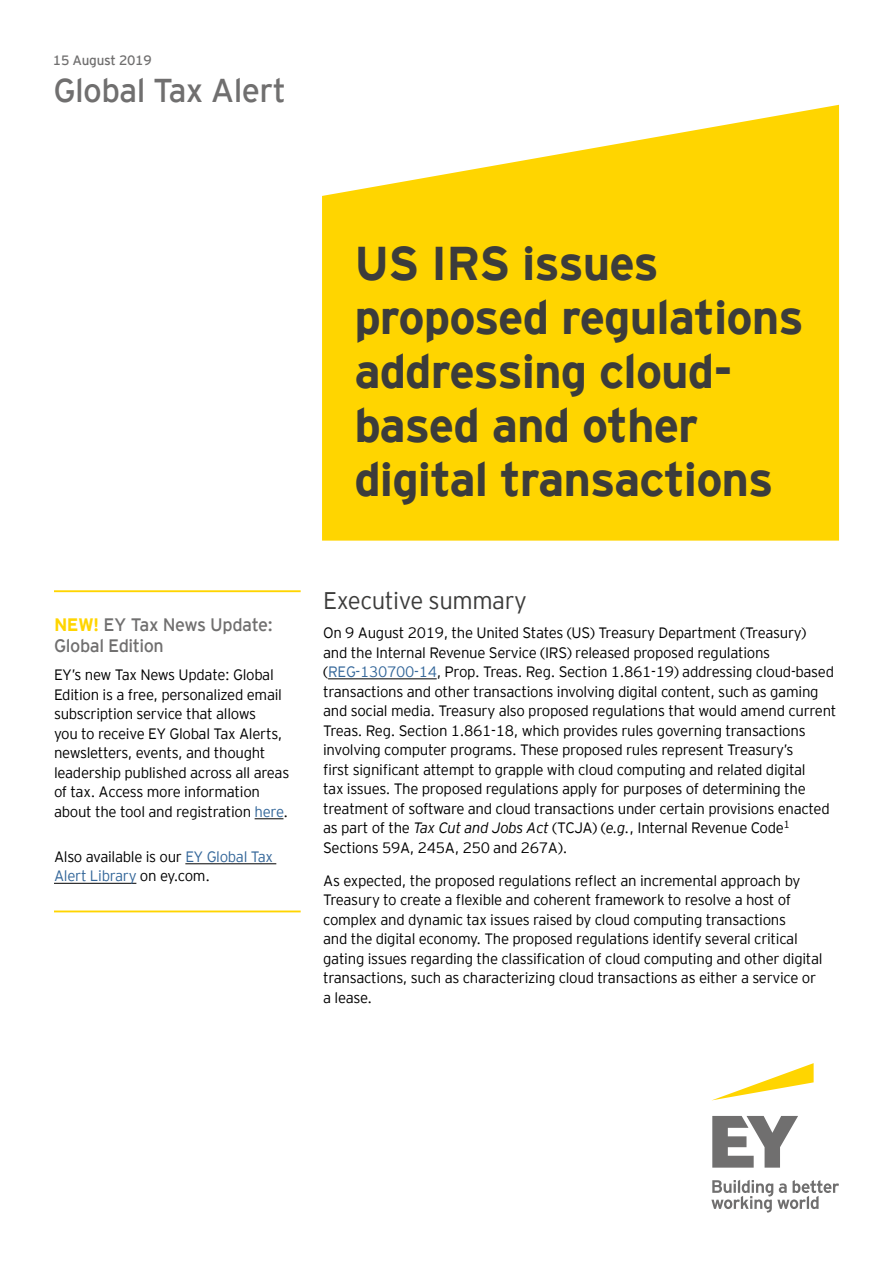
<style>
.page{position:relative;width:893px;height:1263px;background:#fff}
.page>*{position:absolute;margin:0;border:0;box-sizing:border-box;transform-origin:0 0}
.t1{font:700 47.25px/54px "EY Interstate";letter-spacing:-.02em;color:#3c3c3b}
.t2{font:33px "EY Interstate";letter-spacing:-.02em;color:#706f6f}
.t3{font:300 24px "EY Interstate";letter-spacing:-.02em;color:#3c3c3b}
.t4{font:18px/21px "EY Interstate";letter-spacing:-.025em;color:#706f6f}
.t5{font:300 15px/19.5px "EY Interstate";letter-spacing:-.02em;color:#000}
.t6{font:13.5px "EY Interstate";letter-spacing:-.02em;color:#706f6f}
.s1{font-weight:700;color:#ffd500}
.s2{color:#369}
.s3{font-style:italic}
</style>
<div class="page">
<svg style="left:322px;top:105px;width:517px;height:436px;background:#ffd91a"></svg>
<hr style="left:328px;top:679px;width:109px;height:1px;background:#000">
<hr style="left:54px;top:590px;width:247px;height:2px;background:#ffd500">
<svg style="left:255px;top:818px;width:28px;height:1px"></svg>
<hr style="left:185px;top:863px;width:91px;height:1px;background:#000">
<hr style="left:54px;top:883px;width:82px;height:1px;background:#000">
<hr style="left:54px;top:910px;width:247px;height:2px;background:#ffd500">
<svg style="left:713px;top:1063px;width:101px;height:37px"></svg>
<svg style="left:711px;top:1116px;width:128px;height:96px"></svg>
<p class="t6" style="left:53px;top:50px;width:100px">15 August 2019</p>
<h2 class="t2" style="left:53px;top:67px;width:234px">Global Tax Alert</h2>
<p class="t4" style="left:54px;top:613px;width:220px"><span class="s1">NEW!</span> EY Tax News Update:<br>Global Edition</p>
<p class="t5" style="left:54px;top:664px;width:237px">EY’s new Tax News Update: Global Edition is a free, personalized email subscription service that allows<br>you to receive EY Global Tax Alerts, newsletters, events, and thought leadership published across all areas of tax. Access more information about the tool and registration <span class="s2">here</span>.</p>
<p class="t5" style="left:54px;top:846px;width:221px">Also available is our <span class="s2">EY Global Tax<br>Alert Library</span> on ey.com.</p>
<h1 class="t1" style="left:354px;top:233px;width:451px">US IRS issues proposed regulations addressing cloud&shy;based and other digital transactions</h1>
<h3 class="t3" style="left:323px;top:584px;width:205px">Executive summary</h3>
<p class="t5" style="left:323px;top:622px;width:515px">On 9 August 2019, the United States (US) Treasury Department (Treasury)<br>and the Internal Revenue Service (IRS) released proposed regulations (<span class="s2">REG-130700-14</span>, Prop. Treas. Reg. Section 1.861-19) addressing cloud-based transactions and other transactions involving digital content, such as gaming and social media. Treasury also proposed regulations that would amend current Treas. Reg. Section 1.861-18, which provides rules governing transactions involving computer programs. These proposed rules represent Treasury’s<br>first significant attempt to grapple with cloud computing and related digital<br>tax issues. The proposed regulations apply for purposes of determining the treatment of software and cloud transactions under certain provisions enacted as part of the <span class="s3">Tax Cut and Jobs Act</span> (TCJA) (<span class="s3">e.g.</span>, Internal Revenue Code<sup>1<br></sup>Sections 59A, 245A, 250 and 267A).</p>
<p class="t5" style="left:323px;top:869px;width:501px">As expected, the proposed regulations reflect an incremental approach by Treasury to create a flexible and coherent framework to resolve a host of complex and dynamic tax issues raised by cloud computing transactions<br>and the digital economy. The proposed regulations identify several critical gating issues regarding the classification of cloud computing and other digital transactions, such as characterizing cloud transactions as either a service or a lease.</p>
</div>
